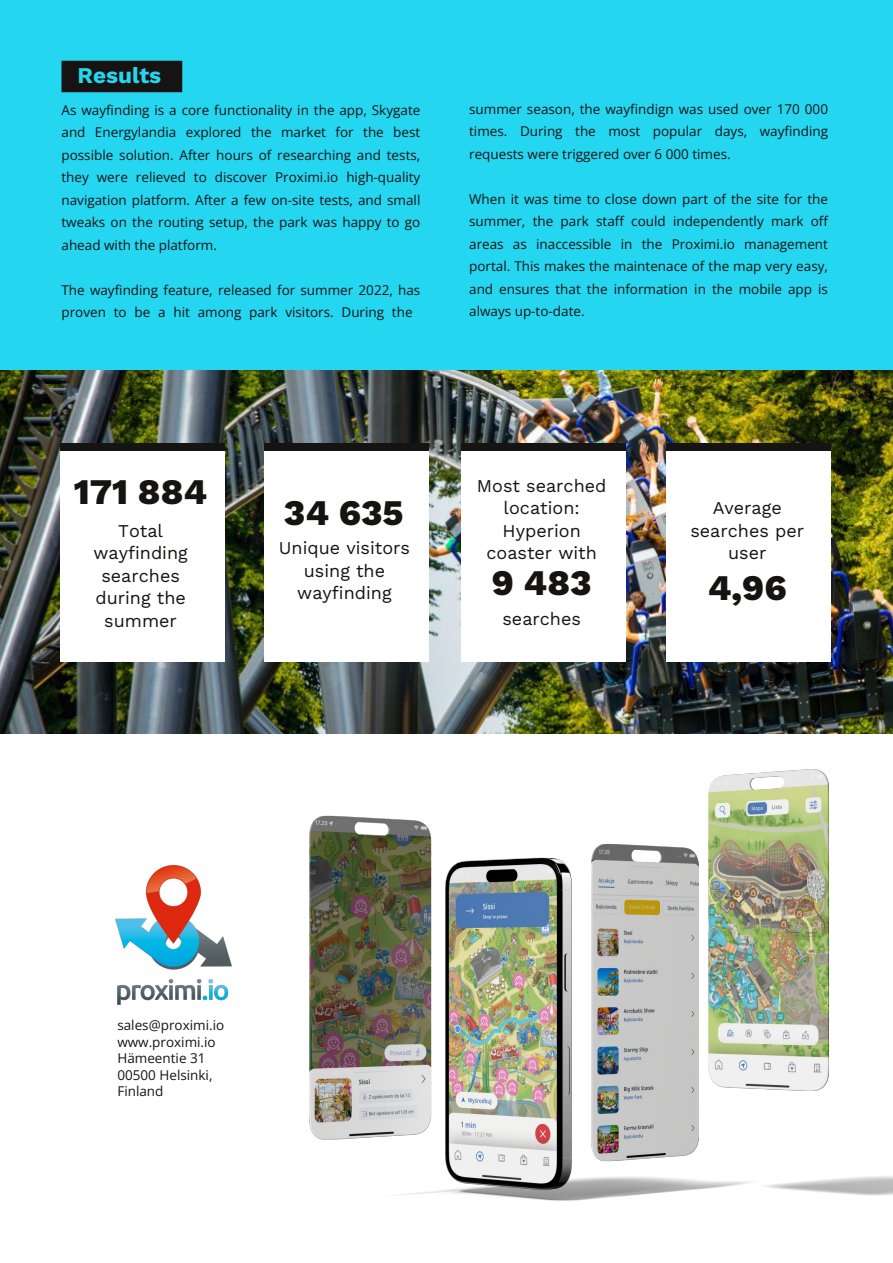
<style>
.page{position:relative;width:893px;height:1263px;background:#fff}
.page>*{position:absolute;margin:0;border:0;box-sizing:border-box;transform-origin:0 0}
.t1{font:800 36px "Work Sans";color:#161413}
.t2{font:700 22.5px "Work Sans";color:#25d6f1}
.t3{font:18px/22.5px "Work Sans";color:#161413;text-align:center}
.t4{font:13.5px/22.5px "Open Sans";color:#161413;text-align:justify}
</style>
<div class="page">
<div style="left:0;top:0;width:893px;height:732px;background:#25d6f1"></div>
<img style="left:0;top:371px;width:893px;height:362px">
<div style="left:60px;top:451px;width:165px;height:211px;background:#fff"></div>
<div style="left:62px;top:61px;width:120px;height:30px;background:#161413"></div>
<div style="left:62px;top:61px;width:120px;height:31px;border:2px solid #161413"></div>
<img style="left:309px;top:770px;width:584px;height:431px">
<div style="left:60px;top:443px;width:165px;height:7px;background:#161413"></div>
<img style="left:116px;top:865px;width:116px;height:140px">
<div style="left:666px;top:451px;width:165px;height:211px;background:#fff"></div>
<div style="left:264px;top:451px;width:165px;height:211px;background:#fff"></div>
<div style="left:461px;top:451px;width:165px;height:211px;background:#fff"></div>
<div style="left:264px;top:443px;width:165px;height:7px;background:#161413"></div>
<div style="left:461px;top:443px;width:165px;height:7px;background:#161413"></div>
<div style="left:666px;top:443px;width:165px;height:7px;background:#161413"></div>
<h2 class="t2" style="left:78px;top:62px;width:85px">Results</h2>
<p class="t4" style="left:62px;top:98px;width:360px">As wayfinding is a core functionality in the app, Skygate and Energylandia explored the market for the best possible solution. After hours of researching and tests, they were relieved to discover Proximi.io high-quality navigation platform. After a few on-site tests, and small tweaks on the routing setup, the park was happy to go ahead with the platform.</p>
<p class="t4" style="left:62px;top:278px;width:360px">The wayfinding feature, released for summer 2022, has proven to be a hit among park visitors. During the</p>
<p class="t4" style="left:469px;top:97px;width:360px">summer season, the wayfindign was used over 170 000 times. During the most popular days, wayfinding requests were triggered over 6 000 times.</p>
<p class="t4" style="left:469px;top:187px;width:360px">When it was time to close down part of the site for the summer, the park staff could independently mark off areas as inaccessible in the Proximi.io management portal. This makes the maintenace of the map very easy, and ensures that the information in the mobile app is always up-to-date.</p>
<h1 class="t1" style="left:74px;top:471px;width:135px">171 884</h1>
<h3 class="t3" style="left:93px;top:519px;width:96px">Total wayfinding searches during the summer</h3>
<h1 class="t1" style="left:284px;top:491px;width:121px">34 635</h1>
<h3 class="t3" style="left:279px;top:537px;width:133px">Unique visitors using the wayfinding</h3>
<h3 class="t3" style="left:477px;top:474px;width:131px">Most searched location:<br>Hyperion coaster with</h3>
<h3 class="t3" style="left:690px;top:497px;width:115px">Average searches per user</h3>
<h1 class="t1" style="left:492px;top:562px;width:101px">9 483</h1>
<h1 class="t1" style="left:708px;top:566px;width:80px">4,96</h1>
<h3 class="t3" style="left:502px;top:608px;width:80px">searches</h3>
<p class="t4" style="left:117px;top:1016px;width:108px;line-height:16.5px;text-align:left">sales@proximi.io www.proximi.io<br>Hämeentie 31<br>00500 Helsinki,<br>Finland</p>
</div>
